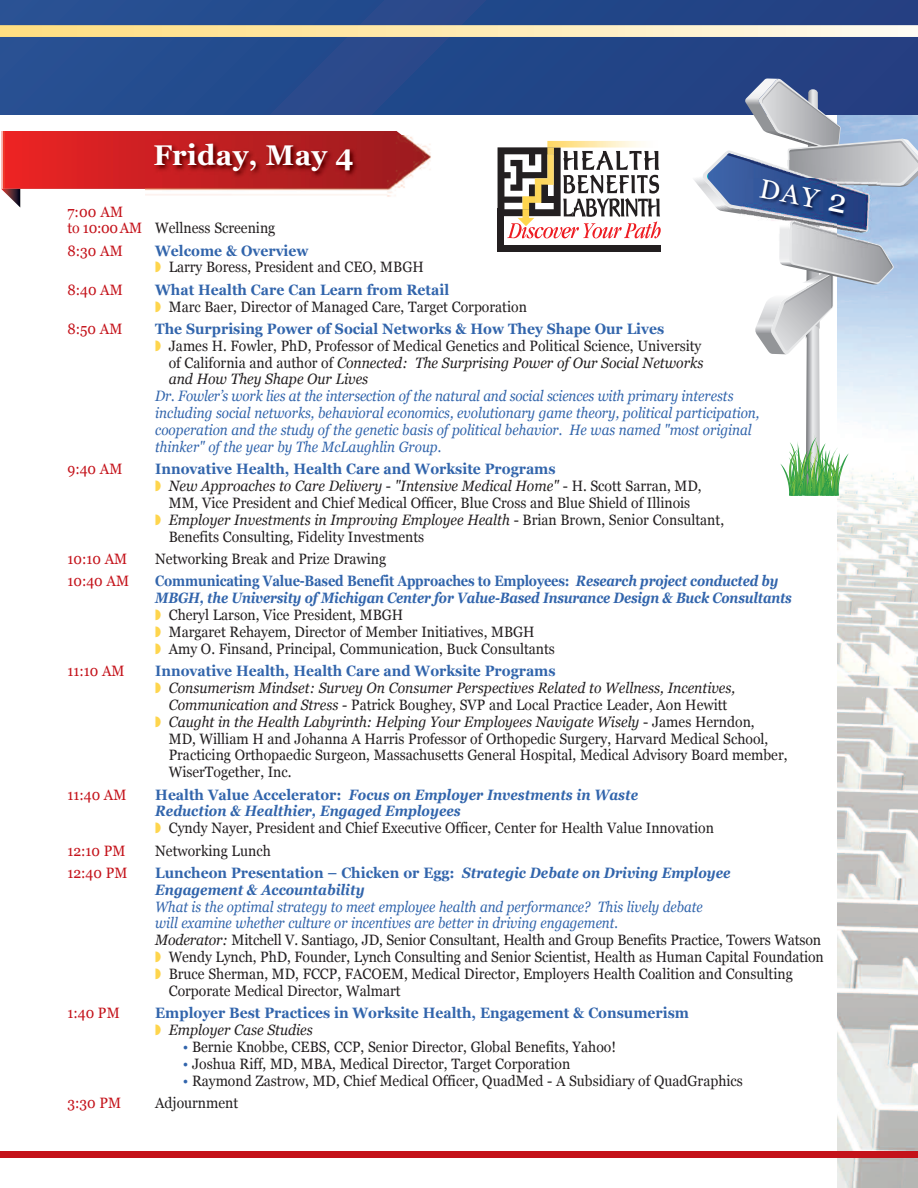
<style>
.page{position:relative;width:918px;height:1188px;background:#fff}
.page>*{position:absolute;margin:0;border:0;box-sizing:border-box;transform-origin:0 0}
.t1{font:700 28.5px "Georgia";letter-spacing:.005em;color:#fff}
.t2{font:27px "Georgia";color:#fff}
.t3{font:15px/16.8px "Georgia";color:#231f20;scale:.93 1}
.t4{font:italic 15px "Georgia";color:#231f20;scale:.93 1}
.t5{font:italic 15px/16.8px "Georgia";color:#3265ac;scale:.9 1}
.t6{font:700 15px/16.8px "Georgia";color:#3265ac;scale:.93 1}
.t7{font:italic 15px "Georgia";color:#3265ac;scale:.89 1}
.t8{font:15px "Georgia";color:#231f20;scale:.94 1}
.t9{font:italic 700 15px/16.8px "Georgia";color:#3265ac;scale:.89 1}
.t10{font:15px "Georgia";color:#c4121a;scale:.93 1}
.s1{font-size:32.1px}
.s2{color:#c4121a}
.s3{font-weight:700;color:#3265ac}
.s4{color:#fed54d}
.s5{font-style:normal}
.s6{font-weight:700;font-style:italic;color:#3265ac}
.s7{font-style:italic}
.s8{font-weight:400;font-style:italic;color:#231f20}
.s9{font-style:italic;color:#3265ac}
</style>
<div class="page">
<img style="left:837px;top:495px;width:81px;height:693px">
<svg style="left:1px;top:167px;width:144px;height:41px"></svg>
<img style="left:145px;top:167px;width:286px;height:30px">
<img style="left:497px;top:167px;width:164px;height:85px">
<div style="left:498px;top:246px;width:163px;height:6px;background:#231f20"></div>
<div style="left:498px;top:208px;width:6px;height:43px;background:#231f20"></div>
<svg style="left:498px;top:167px;width:163px;height:71px"></svg>
<div style="left:0;top:0;width:918px;height:115px;background:#24488a"></div>
<svg style="left:0;top:25px;width:918px;height:142px"></svg>
<svg style="left:692px;top:78px;width:226px;height:417px"></svg>
<img style="left:837px;top:178px;width:45px;height:80px">
<img style="left:837px;top:170px;width:41px;height:8px">
<img style="left:747px;top:153px;width:90px;height:25px">
<img style="left:736px;top:178px;width:101px;height:74px">
<div style="left:0;top:1151px;width:918px;height:7px;background:#c4121a"></div>
<h1 class="t1" style="left:153px;top:139px;width:202px">Friday, May 4</h1>
<h2 class="t2" style="left:763px;top:172px;width:90px;rotate:11deg">DAY <span class="s1">2</span></h2>
<p class="t3" style="left:67px;top:203px;width:225px"><span class="s2">7:00 AM<br>to 10:00AM</span> Wellness Screening</p>
<p class="t10" style="left:68px;top:242px;width:61px">8:30 AM</p>
<p class="t3" style="left:155px;top:242px;width:291px"><span class="s3">Welcome &amp; Overview<br></span><span class="s4">◗</span> Larry Boress, President and CEO, MBGH</p>
<p class="t10" style="left:68px;top:281px;width:61px">8:40 AM</p>
<p class="t3" style="left:155px;top:281px;width:401px"><span class="s3">What Health Care Can Learn from Retail<br></span><span class="s4">◗</span> Marc Baer, Director of Managed Care, Target Corporation</p>
<p class="t10" style="left:68px;top:320px;width:61px">8:50 AM</p>
<p class="t6" style="left:155px;top:320px;width:549px">The Surprising Power of Social Networks &amp; How They Shape Our Lives</p>
<p class="t3" style="left:155px;top:337px;width:589px"><span class="s4">◗</span> James H. Fowler, PhD, Professor of Medical Genetics and Political Science, University</p>
<p class="t4" style="left:169px;top:354px;width:577px"><span class="s5">of California and author of</span> Connected: The Surprising Power of Our Social Networks</p>
<p class="t4" style="left:169px;top:371px;width:216px">and How They Shape Our Lives</p>
<p class="t5" style="left:155px;top:388px;width:673px">Dr. Fowler’s work lies at the intersection of the natural and social sciences with primary interests including social networks, behavioral economics, evolutionary game theory, political participation, cooperation and the study of the genetic basis of political behavior. He was named "most original thinker" of the year by The McLaughlin Group.</p>
<p class="t10" style="left:68px;top:460px;width:61px">9:40 AM</p>
<p class="t6" style="left:155px;top:461px;width:432px">Innovative Health, Health Care and Worksite Programs</p>
<p class="t4" style="left:155px;top:477px;width:589px"><span class="s4">◗</span> New Approaches to Care Delivery <span class="s5">-</span> "Intensive Medical Home" <span class="s5">- H. Scott Sarran, MD,</span></p>
<p class="t3" style="left:169px;top:494px;width:562px">MM, Vice President and Chief Medical Officer, Blue Cross and Blue Shield of Illinois</p>
<p class="t4" style="left:155px;top:511px;width:613px"><span class="s4">◗</span> Employer Investments in Improving Employee Health <span class="s5">- Brian Brown, Senior Consultant,</span></p>
<p class="t3" style="left:169px;top:528px;width:276px">Benefits Consulting, Fidelity Investments</p>
<p class="t10" style="left:68px;top:550px;width:66px">10:10 AM</p>
<p class="t3" style="left:155px;top:550px;width:250px">Networking Break and Prize Drawing</p>
<p class="t10" style="left:68px;top:573px;width:68px">10:40 AM</p>
<p class="t3" style="left:155px;top:573px;width:686px"><span class="s3">Communicating Value-Based Benefit Approaches to Employees:</span> <span class="s6">Research project conducted by MBGH, the University of Michigan Center for Value-Based Insurance Design &amp; Buck Consultants </span><span class="s4">◗</span> Cheryl Larson, Vice President, MBGH<br><span class="s4">◗</span> Margaret Rehayem, Director of Member Initiatives, MBGH<br><span class="s4">◗</span> Amy O. Finsand, Principal, Communication, Buck Consultants</p>
<p class="t10" style="left:68px;top:662px;width:63px">11:10 AM</p>
<p class="t6" style="left:155px;top:662px;width:432px">Innovative Health, Health Care and Worksite Programs</p>
<p class="t4" style="left:155px;top:679px;width:625px"><span class="s4">◗</span> Consumerism Mindset: Survey On Consumer Perspectives Related to Wellness, Incentives,</p>
<p class="t3" style="left:169px;top:696px;width:602px"><span class="s7">Communication and Stress</span> - Patrick Boughey, SVP and Local Practice Leader, Aon Hewitt</p>
<p class="t4" style="left:155px;top:713px;width:646px"><span class="s4">◗</span> Caught in the Health Labyrinth: Helping Your Employees Navigate Wisely <span class="s5">- James Herndon,</span></p>
<p class="t3" style="left:169px;top:730px;width:646px">MD, William H and Johanna A Harris Professor of Orthopedic Surgery, Harvard Medical School,</p>
<p class="t3" style="left:169px;top:747px;width:667px">Practicing Orthopaedic Surgeon, Massachusetts General Hospital, Medical Advisory Board member,</p>
<p class="t3" style="left:169px;top:764px;width:134px">WiserTogether, Inc.</p>
<p class="t10" style="left:68px;top:786px;width:65px">11:40 AM</p>
<p class="t3" style="left:155px;top:786px;width:602px"><span class="s3">Health Value Accelerator:</span> <span class="s6">Focus on Employer Investments in Waste<br>Reduction &amp; Healthier, Engaged Employees<br></span><span class="s4">◗</span> Cyndy Nayer, President and Chief Executive Officer, Center for Health Value Innovation</p>
<p class="t10" style="left:68px;top:842px;width:64px">12:10 PM</p>
<p class="t3" style="left:155px;top:842px;width:126px">Networking Lunch</p>
<p class="t10" style="left:68px;top:864px;width:66px">12:40 PM</p>
<p class="t9" style="left:155px;top:864px;width:648px"><span class="s5">Luncheon Presentation – Chicken or Egg:</span> Strategic Debate on Driving Employee<br>Engagement &amp; Accountability</p>
<p class="t7" style="left:155px;top:898px;width:617px">What is the optimal strategy to meet employee health and performance? This lively debate</p>
<p class="t7" style="left:155px;top:915px;width:522px">will examine whether culture or incentives are better in driving engagement.</p>
<p class="t8" style="left:155px;top:932px;width:710px"><span class="s7">Moderator:</span> Mitchell V. Santiago, JD, Senior Consultant, Health and Group Benefits Practice, Towers Watson</p>
<p class="t3" style="left:155px;top:949px;width:721px"><span class="s4">◗</span> Wendy Lynch, PhD, Founder, Lynch Consulting and Senior Scientist, Health as Human Capital Foundation</p>
<p class="t3" style="left:155px;top:965px;width:687px"><span class="s4">◗</span> Bruce Sherman, MD, FCCP, FACOEM, Medical Director, Employers Health Coalition and Consulting</p>
<p class="t3" style="left:169px;top:982px;width:251px">Corporate Medical Director, Walmart</p>
<p class="t10" style="left:68px;top:1005px;width:58px">1:40 PM</p>
<p class="t6" style="left:155px;top:1005px;width:576px">Employer Best Practices in Worksite Health, Engagement &amp; Consumerism <span class="s4">◗</span> <span class="s8">Employer Case Studies</span></p>
<p class="t3" style="left:183px;top:1038px;width:467px"><span class="s9">•</span> Bernie Knobbe, CEBS, CCP, Senior Director, Global Benefits, Yahoo!</p>
<p class="t3" style="left:183px;top:1055px;width:418px"><span class="s9">•</span> Joshua Riff, MD, MBA, Medical Director, Target Corporation</p>
<p class="t3" style="left:183px;top:1072px;width:604px"><span class="s9">•</span> Raymond Zastrow, MD, Chief Medical Officer, QuadMed - A Subsidiary of QuadGraphics</p>
<p class="t10" style="left:68px;top:1094px;width:59px">3:30 PM</p>
<p class="t3" style="left:155px;top:1094px;width:91px">Adjournment</p>
</div>
